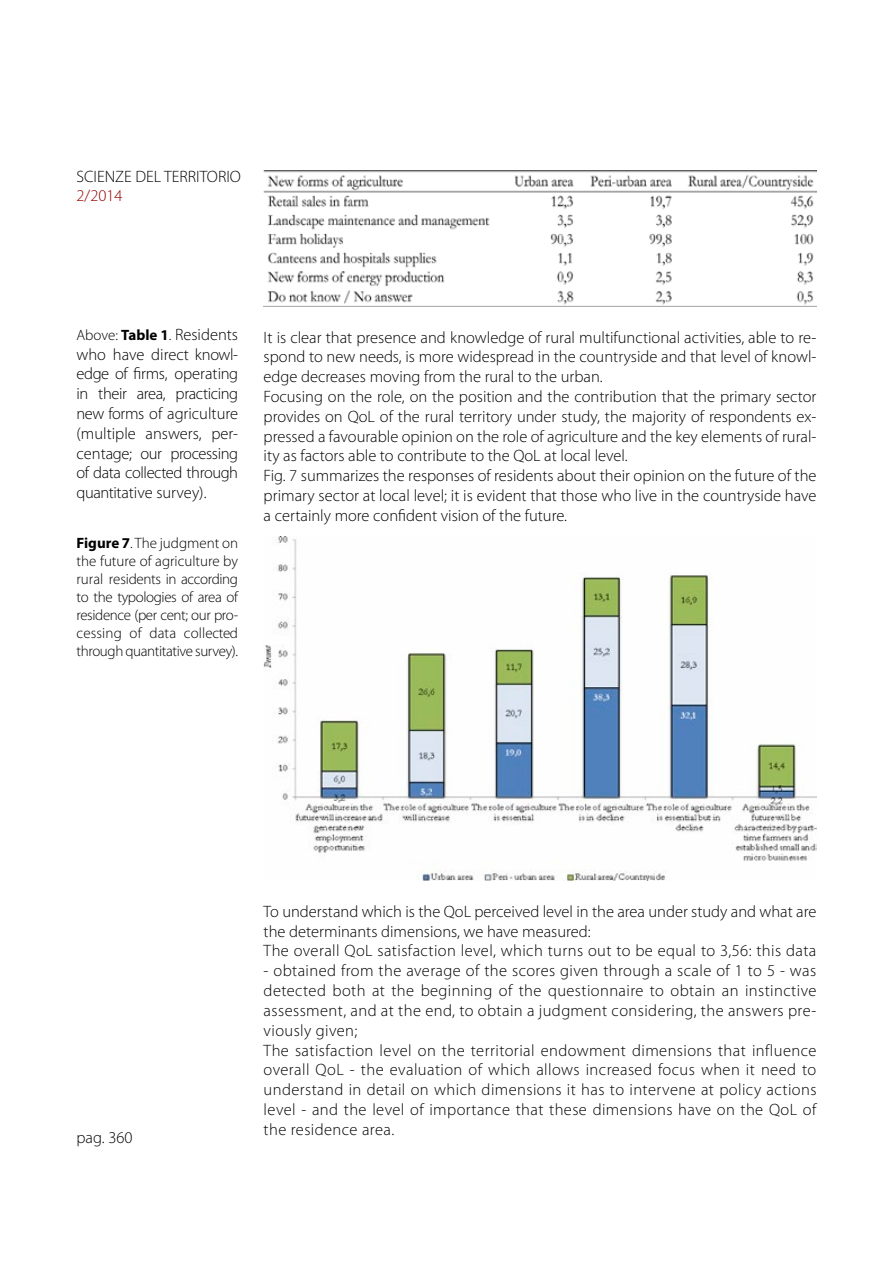
<style>
.page{position:relative;width:893px;height:1263px;background:#fff}
.page>*{position:absolute;margin:0;border:0;box-sizing:border-box;transform-origin:0 0}
.t1{font:300 16.5px/19.8px "Myriad Pro";color:#000}
.t2{font:300 16.5px/19.8px "Myriad Pro";letter-spacing:.025em;color:#000}
.t3{font:300 16.5px "Myriad Pro";color:#950000}
.t4{font:300 15px/18px "Myriad Pro";letter-spacing:-.025em;color:#000;text-align:justify}
.s1{font-size:15px}
.s2{font-weight:700;font-size:15px}
.s3{font-weight:700}
</style>
<div class="page">
<img style="left:264px;top:170px;width:552px;height:137px">
<img style="left:264px;top:537px;width:552px;height:344px">
<p class="t1" style="left:77px;top:167px;width:166px">SCIENZE DEL TERRITORIO</p>
<p class="t3" style="left:77px;top:185px;width:48px">2/2014</p>
<p class="t1" style="left:77px;top:324px;width:163px;text-align:justify"><span class="s1">Above:</span> <span class="s2">Table 1</span><span class="s1">.</span> Residents who have direct knowl&shy;edge of firms, operating in their area, practicing new forms of agriculture (multiple answers, per&shy;centage; our processing of data collected through quantitative survey).</p>
<p class="t4" style="left:77px;top:534px;width:163px"><span class="s3">Figure 7</span>. The judgment on the future of agriculture by rural residents in according to the typologies of area of residence (per cent; our pro&shy;cessing of data collected through quantitative survey).</p>
<p class="t1" style="left:264px;top:327px;width:554px">It is clear that presence and knowledge of rural multifunctional activities, able to re&shy;spond to new needs, is more widespread in the countryside and that level of knowl&shy;edge decreases moving from the rural to the urban.<br>Focusing on the role, on the position and the contribution that the primary sector provides on QoL of the rural territory under study, the majority of respondents ex&shy;pressed a favourable opinion on the role of agriculture and the key elements of rural&shy;ity as factors able to contribute to the QoL at local level.<br>Fig. 7 summarizes the responses of residents about their opinion on the future of the primary sector at local level; it is evident that those who live in the countryside have a certainly more confident vision of the future.</p>
<p class="t1" style="left:77px;top:1128px;width:57px">pag. 360</p>
<p class="t1" style="left:264px;top:901px;width:554px">To understand which is the QoL perceived level in the area under study and what are the determinants dimensions, we have measured:<br>The overall QoL satisfaction level, which turns out to be equal to 3,56: this data</p>
<p class="t2" style="left:264px;top:961px;width:554px">- obtained from the average of the scores given through a scale of 1 to 5 - was detected both at the beginning of the questionnaire to obtain an instinctive assessment, and at the end, to obtain a judgment considering, the answers pre&shy;viously given;<br>The satisfaction level on the territorial endowment dimensions that influence overall QoL - the evaluation of which allows increased focus when it need to understand in detail on which dimensions it has to intervene at policy actions level - and the level of importance that these dimensions have on the QoL of the residence area.</p>
</div>
